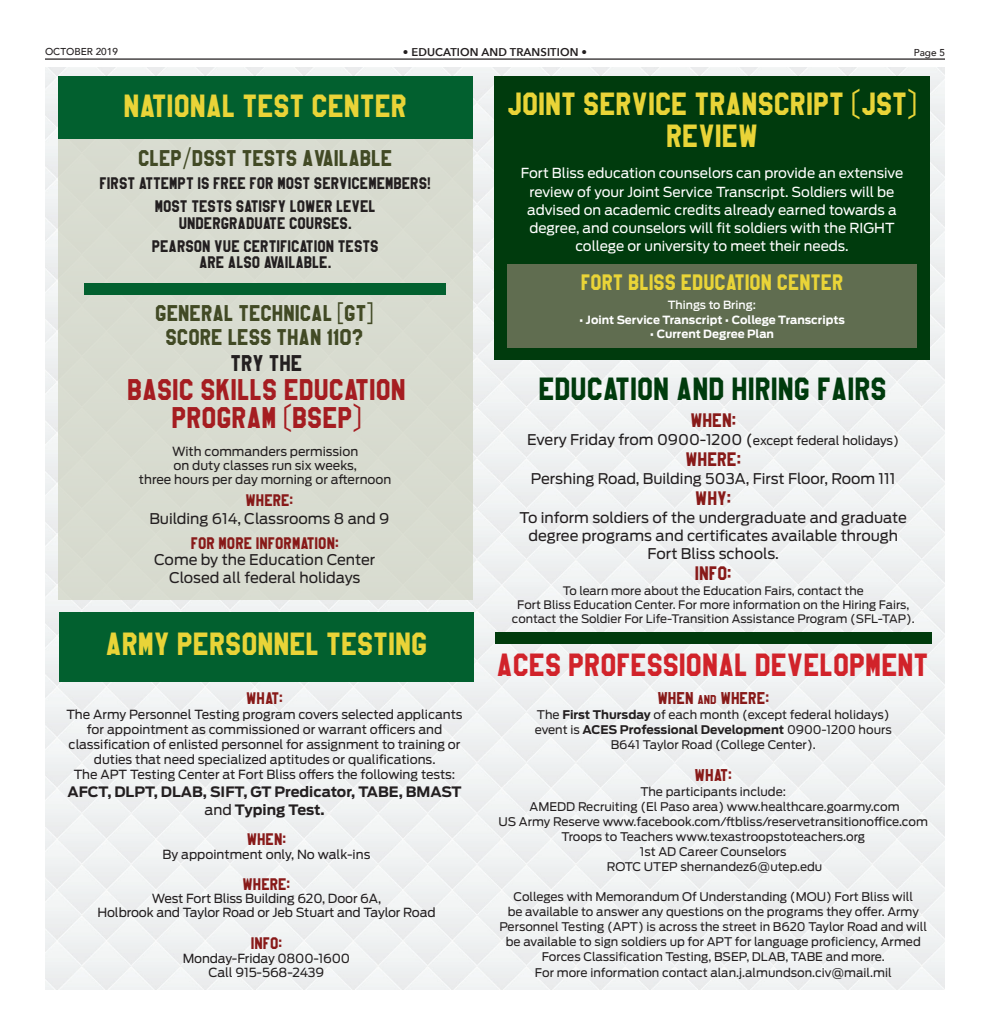
<style>
.page{position:relative;width:990px;height:1035px;background:#fff}
.page>*{position:absolute;margin:0;border:0;box-sizing:border-box;transform-origin:0 0}
.t1{font:28.12px/32.5px "High School USA Sans";color:#e9d438;text-align:center}
.t2{font:28.12px "High School USA Sans";color:#d1232a}
.t3{font:28.12px "High School USA Sans";color:#003b0d}
.t4{font:26.25px "High School USA Sans";color:#a51d21}
.t5{font:20px/24px "High School USA Sans";color:#424a25;text-align:center}
.t6{font:20px "High School USA Sans";color:#231f20}
.t7{font:19.62px "High School USA Sans";color:#e9d438}
.t8{font:17.12px "High School USA Sans";color:#881a19}
.t9{font:15px "High School USA Sans";color:#881a19}
.t10{font:14.75px/18.1px "Ford Antenna";color:#231f20;text-align:center}
.t11{font:14.75px/16.2px "High School USA Sans";color:#231f20;text-align:center}
.t12{font:14.75px "High School USA Sans";color:#881a19}
.t13{font:700 14.25px/18px "Ford Antenna";color:#231f20;text-align:center}
.t14{font:13.75px/18.2px "Ford Antenna";color:#fff;text-align:center}
.t15{font:12.5px/13.8px "Ford Antenna";color:#231f20;text-align:center}
.t16{font:11.88px/15px "Ford Antenna";color:#231f20;text-align:center}
.t17{font:11.62px/14.4px "Ford Antenna";color:#231f20;text-align:center}
.t18{font:700 11.25px "Ford Antenna";color:#fff}
.t19{font:600 11.25px "Avenir Next";letter-spacing:.01em;color:#231f20}
.t20{font:500 11.25px "Ford Antenna";color:#fff}
.t21{font:500 10px "Avenir";color:#231f20}
.s1{font-family:"High School USA Sans";color:#881a19}
.s2{font-weight:400}
.s3{font-size:12.25px}
.s4{font-size:11.25px}
.s5{font-weight:700}
</style>
<div class="page">
<hr style="left:45px;top:58px;width:900px;height:2px;background:#231f20">
<div style="left:45px;top:67px;width:900px;height:923px;background:#f0f2f2"></div>
<div style="left:494px;top:76px;width:436px;height:283px;background:#003b0d"></div>
<div style="left:58px;top:77px;width:415px;height:522px;background:#d8dcd0"></div>
<div style="left:58px;top:76px;width:415px;height:62px;background:#02602f"></div>
<div style="left:507px;top:264px;width:410px;height:84px;background:#606d50"></div>
<div style="left:495px;top:632px;width:437px;height:12px;background:#003b0d"></div>
<div style="left:59px;top:612px;width:415px;height:70px;background:#02602f"></div>
<div style="left:85px;top:284px;width:361px;height:11px;background:#02602f"></div>
<p class="t21" style="left:45px;top:43px;width:74px">OCTOBER 2019</p>
<p class="t19" style="left:403px;top:42px;width:186px">• EDUCATION AND TRANSITION •</p>
<p class="t21" style="left:914px;top:43px;width:33px">Page 5</p>
<p class="t1" style="left:123px;top:90px;width:285px">NATIONAL TEST CENTER</p>
<p class="t5" style="left:138px;top:147px;width:256px">CLEP/DSST TESTS AVAILABLE</p>
<p class="t11" style="left:100px;top:176px;width:333px">FIRST ATTEMPT IS FREE FOR MOST SERVICEMEMBERS!</p>
<p class="t11" style="left:155px;top:199px;width:222px">MOST TESTS SATISFY LOWER LEVEL<br>UNDERGRADUATE COURSES.</p>
<p class="t11" style="left:152px;top:239px;width:228px">PEARSON VUE CERTIFICATION TESTS<br>ARE ALSO AVAILABLE.</p>
<p class="t5" style="left:155px;top:301px;width:220px">GENERAL TECHNICAL [GT]<br>SCORE LESS THAN 110?</p>
<p class="t6" style="left:231px;top:351px;width:73px">TRY THE</p>
<p class="t4" style="left:127px;top:374px;width:280px">BASIC SKILLS EDUCATION</p>
<p class="t4" style="left:171px;top:402px;width:192px">PROGRAM (BSEP)</p>
<p class="t15" style="left:139px;top:444px;width:254px">With commanders permission<br>on duty classes run six weeks,<br>three hours per day morning or afternoon</p>
<p class="t10" style="left:149px;top:490px;width:242px"><span class="s1">WHERE:<br></span>Building 614, Classrooms 8 and 9</p>
<p class="t12" style="left:191px;top:534px;width:149px">FOR MORE INFORMATION:</p>
<p class="t10" style="left:154px;top:550px;width:223px;line-height:17.5px">Come by the Education Center<br>Closed all federal holidays</p>
<p class="t1" style="left:106px;top:628px;width:323px">ARMY PERSONNEL TESTING</p>
<p class="t12" style="left:246px;top:689px;width:38px">WHAT:</p>
<p class="t15" style="left:67px;top:705px;width:398px;line-height:15px">The Army Personnel Testing program covers selected applicants for appointment as commissioned or warrant officers and classification of enlisted personnel for assignment to training or duties that need specialized aptitudes or qualifications.<br>The APT Testing Center at Fort Bliss offers the following tests:</p>
<p class="t13" style="left:68px;top:781px;width:396px">AFCT, DLPT, DLAB, SIFT, GT Predicator, TABE, BMAST <span class="s2">and</span> Typing Test.</p>
<p class="t12" style="left:247px;top:830px;width:41px">WHEN:</p>
<p class="t15" style="left:163px;top:846px;width:209px">By appointment only, No walk-ins</p>
<p class="t12" style="left:243px;top:875px;width:49px">WHERE:</p>
<p class="t15" style="left:97px;top:890px;width:340px">West Fort Bliss Building 620, Door 6A,<br>Holbrook and Taylor Road or Jeb Stuart and Taylor Road</p>
<p class="t12" style="left:251px;top:934px;width:33px">INFO:</p>
<p class="t15" style="left:183px;top:950px;width:169px">Monday-Friday 0800-1600<br>Call 915-568-2439</p>
<p class="t1" style="left:507px;top:88px;width:411px">JOINT SERVICE TRANSCRIPT (JST)<br>REVIEW</p>
<p class="t14" style="left:521px;top:163px;width:384px">Fort Bliss education counselors can provide an extensive review of your Joint Service Transcript. Soldiers will be advised on academic credits already earned towards a degree, and counselors will fit soldiers with the RIGHT college or university to meet their needs.</p>
<p class="t7" style="left:581px;top:271px;width:264px">FORT BLISS EDUCATION CENTER</p>
<p class="t20" style="left:668px;top:295px;width:90px">Things to Bring:</p>
<p class="t18" style="left:579px;top:309px;width:267px">• Joint Service Transcript • College Transcripts</p>
<p class="t18" style="left:650px;top:324px;width:126px">• Current Degree Plan</p>
<p class="t3" style="left:538px;top:372px;width:350px">EDUCATION AND HIRING FAIRS</p>
<p class="t8" style="left:690px;top:410px;width:47px">WHEN:</p>
<p class="t10" style="left:527px;top:429px;width:373px">Every Friday from 0900-1200 (<span class="s3">except federal holidays)</span></p>
<p class="t8" style="left:685px;top:449px;width:57px">WHERE:</p>
<p class="t10" style="left:531px;top:468px;width:366px">Pershing Road, Building 503A, First Floor, Room 111</p>
<p class="t8" style="left:695px;top:488px;width:37px">WHY:</p>
<p class="t10" style="left:520px;top:507px;width:389px">To inform soldiers of the undergraduate and graduate degree programs and certificates available through<br>Fort Bliss schools.</p>
<p class="t8" style="left:695px;top:563px;width:38px">INFO:</p>
<p class="t17" style="left:512px;top:582px;width:404px">To learn more about the Education Fairs, contact the<br>Fort Bliss Education Center. For more information on the Hiring Fairs, contact the Soldier For Life-Transition Assistance Program (SFL-TAP).</p>
<p class="t2" style="left:497px;top:648px;width:433px">ACES PROFESSIONAL DEVELOPMENT</p>
<p class="t9" style="left:657px;top:689px;width:113px">WHEN <span class="s4">AND</span> WHERE:</p>
<p class="t16" style="left:535px;top:706px;width:359px">The <span class="s5">First Thursday</span> of each month (except federal holidays) event is <span class="s5">ACES Professional Development</span> 0900-1200 hours<br>B641 Taylor Road (College Center).</p>
<p class="t9" style="left:695px;top:766px;width:39px">WHAT:</p>
<p class="t16" style="left:640px;top:783px;width:147px">The participants include:</p>
<p class="t16" style="left:530px;top:798px;width:372px">AMEDD Recruiting (El Paso area) www.healthcare.goarmy.com</p>
<p class="t16" style="left:499px;top:813px;width:431px">US Army Reserve www.facebook.com/ftbliss/reservetransitionoffice.com</p>
<p class="t16" style="left:561px;top:828px;width:305px">Troops to Teachers www.texastroopstoteachers.org</p>
<p class="t16" style="left:640px;top:843px;width:148px">1st AD Career Counselors</p>
<p class="t16" style="left:607px;top:858px;width:217px">ROTC UTEP shernandez6@utep.edu</p>
<p class="t16" style="left:499px;top:888px;width:429px">Colleges with Memorandum Of Understanding (MOU) Fort Bliss will<br>be available to answer any questions on the programs they offer. Army Personnel Testing (APT) is across the street in B620 Taylor Road and will be available to sign soldiers up for APT for language proficiency, Armed Forces Classification Testing, BSEP, DLAB, TABE and more.</p>
<p class="t16" style="left:535px;top:963px;width:358px">For more information contact alan.j.almundson.civ@mail.mil</p>
</div>
